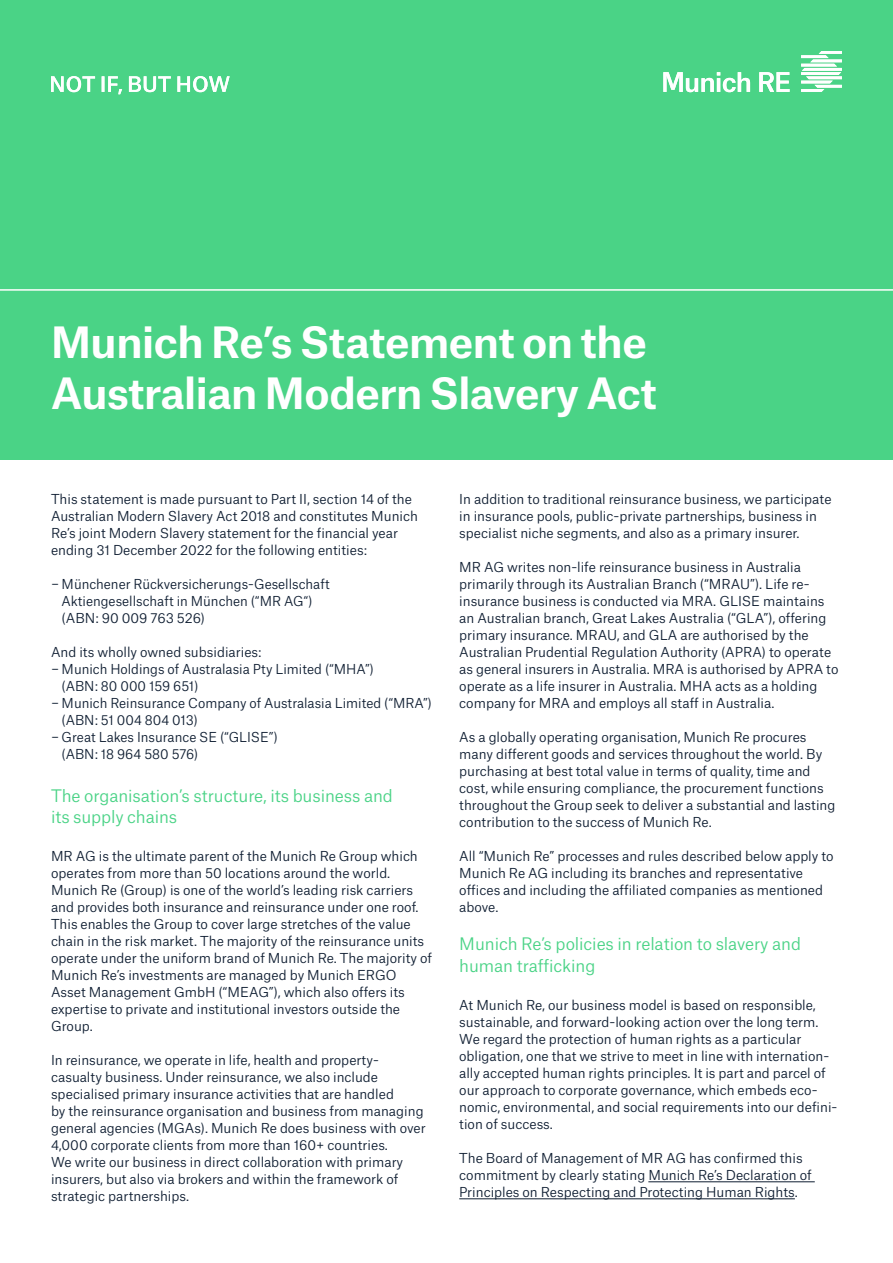
<style>
.page{position:relative;width:893px;height:1263px;background:#fff}
.page>*{position:absolute;margin:0;border:0;box-sizing:border-box;transform-origin:0 0}
.MR_27_5_pt{font:700 41.25px/51px "Munich Re Neue";letter-spacing:-.01em;color:#fff}
.MR_11_pt_two_lines_h{font:16.5px/21.3px "Munich Re Neue";letter-spacing:-.005em;color:#4ad386}
.MR_8_75_pt_regular_s{font:13.2px/17px "Munich Re Neue";color:#0f1e32}
.MR_8_75_pt_regular{font:13.2px/17px "Munich Re Neue";color:#0f1e32}
</style>
<div class="page">
<div style="left:0;top:0;width:893px;height:459px;background:#4ad386"></div>
<hr style="left:0;top:289px;width:893px;height:2px;background:#fff">
<svg style="left:663px;top:51px;width:179px;height:41px"></svg>
<svg style="left:51px;top:76px;width:179px;height:18px"></svg>
<hr style="left:648px;top:1181px;width:167px;height:1px;background:#0f1e32">
<hr style="left:459px;top:1198px;width:336px;height:1px;background:#0f1e32">
<p class="MR_27_5_pt" style="left:51px;top:313px;width:607px">Munich Re’s Statement on the<br>Australian Modern Slavery Act</p>
<p class="MR_8_75_pt_regular_s" style="left:51px;top:489px;width:368px">This statement is made pursuant to Part II, section 14 of the Australian Modern Slavery Act 2018 and constitutes Munich Re’s joint Modern Slavery statement for the financial year ending 31 December 2022 for the following entities:</p>
<p class="MR_8_75_pt_regular_s" style="left:51px;top:574px;width:280px;text-align:center">− Münchener Rückversicherungs-Gesellschaft<br>Aktiengesellschaft in München (“MR AG“)</p>
<p class="MR_8_75_pt_regular_s" style="left:62px;top:608px;width:145px">(ABN: 90 009 763 526)</p>
<p class="MR_8_75_pt_regular_s" style="left:51px;top:642px;width:212px">And its wholly owned subsidiaries:</p>
<p class="MR_8_75_pt_regular_s" style="left:62px;top:659px;width:314px;text-indent:-11px">− Munich Holdings of Australasia Pty Limited (“MHA”) (ABN: 80 000 159 651)</p>
<p class="MR_8_75_pt_regular_s" style="left:62px;top:693px;width:372px;text-indent:-11px">− Munich Reinsurance Company of Australasia Limited (“MRA”) (ABN: 51 004 804 013)</p>
<p class="MR_8_75_pt_regular_s" style="left:62px;top:727px;width:218px;text-indent:-11px">− Great Lakes Insurance SE (“GLISE”) (ABN: 18 964 580 576)</p>
<p class="MR_11_pt_two_lines_h" style="left:51px;top:783px;width:343px">The organisation’s structure, its business and its supply chains</p>
<p class="MR_8_75_pt_regular_s" style="left:51px;top:846px;width:383px">MR AG is the ultimate parent of the Munich Re Group which operates from more than 50 locations around the world.<br>Munich Re (Group) is one of the world’s leading risk carriers and provides both insurance and reinsurance under one roof.<br>This enables the Group to cover large stretches of the value chain in the risk market. The majority of the reinsurance units operate under the uniform brand of Munich Re. The majority of Munich Re’s investments are managed by Munich ERGO Asset Management GmbH (“MEAG”), which also offers its expertise to private and institutional investors outside the Group.</p>
<p class="MR_8_75_pt_regular_s" style="left:51px;top:1050px;width:376px">In reinsurance, we operate in life, health and property&shy;casualty business. Under reinsurance, we also include specialised primary insurance activities that are handled<br>by the reinsurance organisation and business from managing general agencies (MGAs). Munich Re does business with over 4,000 corporate clients from more than 160+ countries.<br>We write our business in direct collaboration with primary insurers, but also via brokers and within the framework of strategic partnerships.</p>
<p class="MR_8_75_pt_regular_s" style="left:459px;top:489px;width:374px">In addition to traditional reinsurance business, we participate in insurance pools, public-private partnerships, business in specialist niche segments, and also as a primary insurer.</p>
<p class="MR_8_75_pt_regular_s" style="left:459px;top:557px;width:381px">MR AG writes non-life reinsurance business in Australia primarily through its Australian Branch (“MRAU”). Life re&shy;insurance business is conducted via MRA. GLISE maintains an Australian branch, Great Lakes Australia (“GLA”), offering primary insurance. MRAU, and GLA are authorised by the Australian Prudential Regulation Authority (APRA) to operate as general insurers in Australia. MRA is authorised by APRA to operate as a life insurer in Australia. MHA acts as a holding company for MRA and employs all staff in Australia.</p>
<p class="MR_8_75_pt_regular_s" style="left:459px;top:727px;width:378px">As a globally operating organisation, Munich Re procures many different goods and services throughout the world. By purchasing at best total value in terms of quality, time and cost, while ensuring compliance, the procurement functions throughout the Group seek to deliver a substantial and lasting contribution to the success of Munich Re.</p>
<p class="MR_8_75_pt_regular_s" style="left:459px;top:846px;width:376px">All “Munich Re” processes and rules described below apply to Munich Re AG including its branches and representative offices and including the affiliated companies as mentioned above.</p>
<p class="MR_11_pt_two_lines_h" style="left:459px;top:932px;width:343px">Munich Re’s policies in relation to slavery and human trafficking</p>
<p class="MR_8_75_pt_regular" style="left:459px;top:995px;width:380px">At Munich Re, our business model is based on responsible, sustainable, and forward-looking action over the long term.<br>We regard the protection of human rights as a particular obligation, one that we strive to meet in line with internation&shy;ally accepted human rights principles. It is part and parcel of our approach to corporate governance, which embeds eco&shy;nomic, environmental, and social requirements into our defini&shy;tion of success.</p>
<p class="MR_8_75_pt_regular" style="left:459px;top:1148px;width:354px">The Board of Management of MR AG has confirmed this commitment by clearly stating Munich Re’s Declaration of<br>Principles on Respecting and Protecting Human Rights.</p>
</div>
